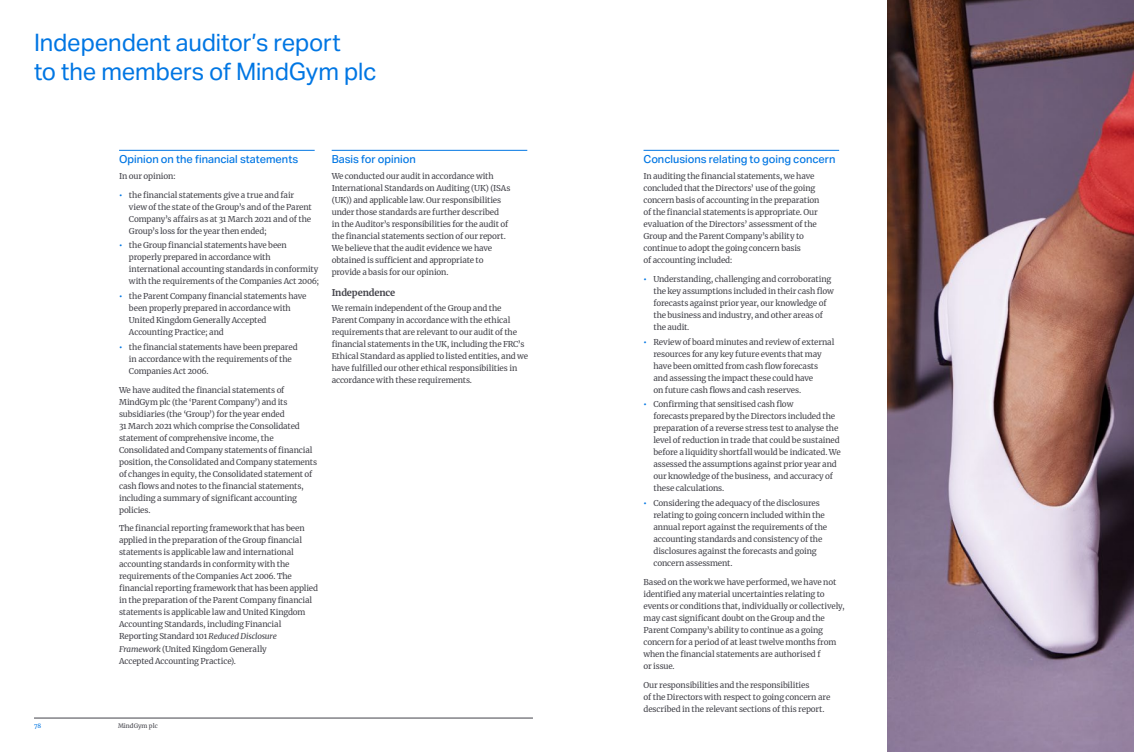
<style>
.page{position:relative;width:1134px;height:752px;background:#fff}
.page>*{position:absolute;margin:0;border:0;box-sizing:border-box;transform-origin:0 0}
.t1{font:24px/29px "Aktiv Grotesk";letter-spacing:-.01em;color:#0076e3}
.t2{font:500 11px "Aktiv Grotesk";color:#0076e3}
.t3{font:700 9.2px "Merriweather";letter-spacing:-.02em;color:#43434a}
.t4{font:8px/12px "Merriweather";letter-spacing:-.015em;color:#43434a}
.t5{font:6px "Merriweather";color:#43434a}
.t6{font:6px "Merriweather";color:#0076e3}
.s1{font-weight:700;color:#0076e3}
.s2{font-style:italic}
</style>
<div class="page">
<hr style="left:119px;top:150px;width:196px;height:1px;background:#0076e3">
<hr style="left:332px;top:150px;width:195px;height:1px;background:#0076e3">
<hr style="left:643px;top:150px;width:196px;height:1px;background:#0076e3">
<img style="left:887px;top:0;width:247px;height:751px">
<hr style="left:34px;top:717px;width:499px;height:1px;background:#43434a">
<h1 class="t1" style="left:34px;top:28px;width:344px">Independent auditor’s report<br>to the members of MindGym plc</h1>
<h2 class="t2" style="left:119px;top:153px;width:181px">Opinion on the financial statements</h2>
<p class="t4" style="left:119px;top:170px;width:58px">In our opinion:</p>
<p class="t4" style="left:129px;top:188px;width:184px;text-indent:-10px"><span class="s1">•</span> the financial statements give a true and fair view of the state of the Group’s and of the Parent Company’s affairs as at 31 March 2021 and of the Group’s loss for the year then ended;</p>
<p class="t4" style="left:129px;top:239px;width:192px;text-indent:-10px"><span class="s1">•</span> the Group financial statements have been properly prepared in accordance with international accounting standards in conformity with the requirements of the Companies Act 2006;</p>
<p class="t4" style="left:129px;top:290px;width:179px;text-indent:-10px"><span class="s1">•</span> the Parent Company financial statements have been properly prepared in accordance with United Kingdom Generally Accepted Accounting Practice; and</p>
<p class="t4" style="left:129px;top:341px;width:170px;text-indent:-10px"><span class="s1">•</span> the financial statements have been prepared in accordance with the requirements of the<br>Companies Act 2006.</p>
<p class="t4" style="left:119px;top:383px;width:200px">We have audited the financial statements of MindGym plc (the ‘Parent Company’) and its subsidiaries (the ‘Group’) for the year ended<br>31 March 2021 which comprise the Consolidated statement of comprehensive income, the Consolidated and Company statements of financial position, the Consolidated and Company statements of changes in equity, the Consolidated statement of cash flows and notes to the financial statements, including a summary of significant accounting policies.</p>
<p class="t4" style="left:119px;top:522px;width:201px">The financial reporting framework that has been applied in the preparation of the Group financial statements is applicable law and international accounting standards in conformity with the requirements of the Companies Act 2006. The financial reporting framework that has been applied in the preparation of the Parent Company financial statements is applicable law and United Kingdom Accounting Standards, including Financial Reporting Standard 101 <span class="s2">Reduced Disclosure Framework</span> (United Kingdom Generally<br>Accepted Accounting Practice).</p>
<h2 class="t2" style="left:332px;top:153px;width:86px">Basis for opinion</h2>
<p class="t4" style="left:332px;top:170px;width:180px">We conducted our audit in accordance with International Standards on Auditing (UK) (ISAs (UK)) and applicable law. Our responsibilities under those standards are further described<br>in the Auditor’s responsibilities for the audit of the financial statements section of our report.<br>We believe that the audit evidence we have obtained is sufficient and appropriate to provide a basis for our opinion.</p>
<p class="t3" style="left:332px;top:286px;width:65px">Independence</p>
<p class="t4" style="left:332px;top:302px;width:198px">We remain independent of the Group and the Parent Company in accordance with the ethical requirements that are relevant to our audit of the financial statements in the UK, including the FRC’s Ethical Standard as applied to listed entities, and we have fulfilled our other ethical responsibilities in accordance with these requirements.</p>
<p class="t6" style="left:34px;top:721px;width:9px">78</p>
<p class="t5" style="left:118px;top:721px;width:41px">MindGym plc</p>
<h2 class="t2" style="left:643px;top:153px;width:193px">Conclusions relating to going concern</h2>
<p class="t4" style="left:643px;top:170px;width:177px">In auditing the financial statements, we have concluded that the Directors’ use of the going concern basis of accounting in the preparation of the financial statements is appropriate. Our evaluation of the Directors’ assessment of the Group and the Parent Company’s ability to continue to adopt the going concern basis<br>of accounting included:</p>
<p class="t4" style="left:653px;top:272px;width:182px;text-indent:-10px"><span class="s1">•</span> Understanding, challenging and corroborating the key assumptions included in their cash flow forecasts against prior year, our knowledge of the business and industry, and other areas of the audit.</p>
<p class="t4" style="left:653px;top:335px;width:182px;text-indent:-10px"><span class="s1">•</span> Review of board minutes and review of external resources for any key future events that may have been omitted from cash flow forecasts and assessing the impact these could have<br>on future cash flows and cash reserves.</p>
<p class="t4" style="left:653px;top:398px;width:189px;text-indent:-10px"><span class="s1">•</span> Confirming that sensitised cash flow<br>forecasts prepared by the Directors included the preparation of a reverse stress test to analyse the level of reduction in trade that could be sustained before a liquidity shortfall would be indicated. We assessed the assumptions against prior year and our knowledge of the business, and accuracy of these calculations.</p>
<p class="t4" style="left:653px;top:497px;width:175px;text-indent:-10px"><span class="s1">•</span> Considering the adequacy of the disclosures relating to going concern included within the annual report against the requirements of the accounting standards and consistency of the disclosures against the forecasts and going concern assessment.</p>
<p class="t4" style="left:643px;top:575px;width:203px">Based on the work we have performed, we have not identified any material uncertainties relating to events or conditions that, individually or collectively, may cast significant doubt on the Group and the Parent Company’s ability to continue as a going concern for a period of at least twelve months from when the financial statements are authorised f<br>or issue.</p>
<p class="t4" style="left:643px;top:678px;width:188px">Our responsibilities and the responsibilities<br>of the Directors with respect to going concern are described in the relevant sections of this report.</p>
</div>
